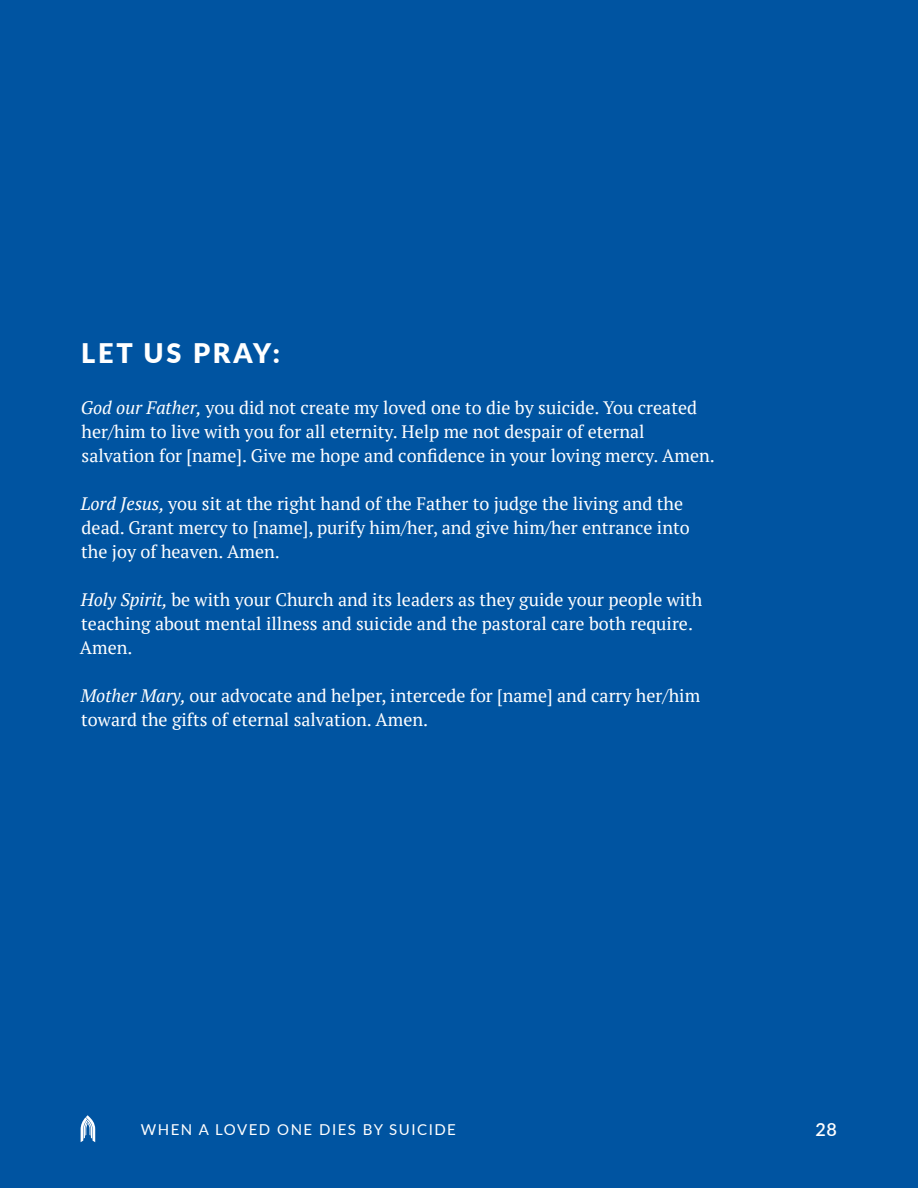
<style>
.page{position:relative;width:918px;height:1188px;background:#0054a1}
.page>*{position:absolute;margin:0;border:0;box-sizing:border-box;transform-origin:0 0}
.t1{font:900 27px "Lato";letter-spacing:.1em;color:#fff}
.t2{font:18px/24px "PT Serif";color:#fff}
.t3{font:600 18px "Lato";color:#fff}
.t4{font:15px "Lato";letter-spacing:.1em;color:#fff}
.s1{font-style:italic}
</style>
<div class="page">
<svg style="left:81px;top:1115px;width:14px;height:27px"></svg>
<h1 class="t1" style="left:81px;top:333px;width:200px">LET US PRAY:</h1>
<p class="t2" style="left:81px;top:396px;width:635px"><span class="s1">God our Father,</span> you did not create my loved one to die by suicide. You created her/him to live with you for all eternity. Help me not despair of eternal salvation for [name]. Give me hope and confidence in your loving mercy. Amen.</p>
<p class="t2" style="left:81px;top:492px;width:610px"><span class="s1">Lord Jesus,</span> you sit at the right hand of the Father to judge the living and the dead. Grant mercy to [name], purify him/her, and give him/her entrance into the joy of heaven. Amen.</p>
<p class="t2" style="left:80px;top:588px;width:624px"><span class="s1">Holy Spirit,</span> be with your Church and its leaders as they guide your people with teaching about mental illness and suicide and the pastoral care both require.<br>Amen.</p>
<p class="t2" style="left:81px;top:684px;width:621px"><span class="s1">Mother Mary,</span> our advocate and helper, intercede for [name] and carry her/him toward the gifts of eternal salvation. Amen.</p>
<p class="t4" style="left:141px;top:1119px;width:317px">WHEN A LOVED ONE DIES BY SUICIDE</p>
<p class="t3" style="left:816px;top:1116px;width:23px">28</p>
</div>
